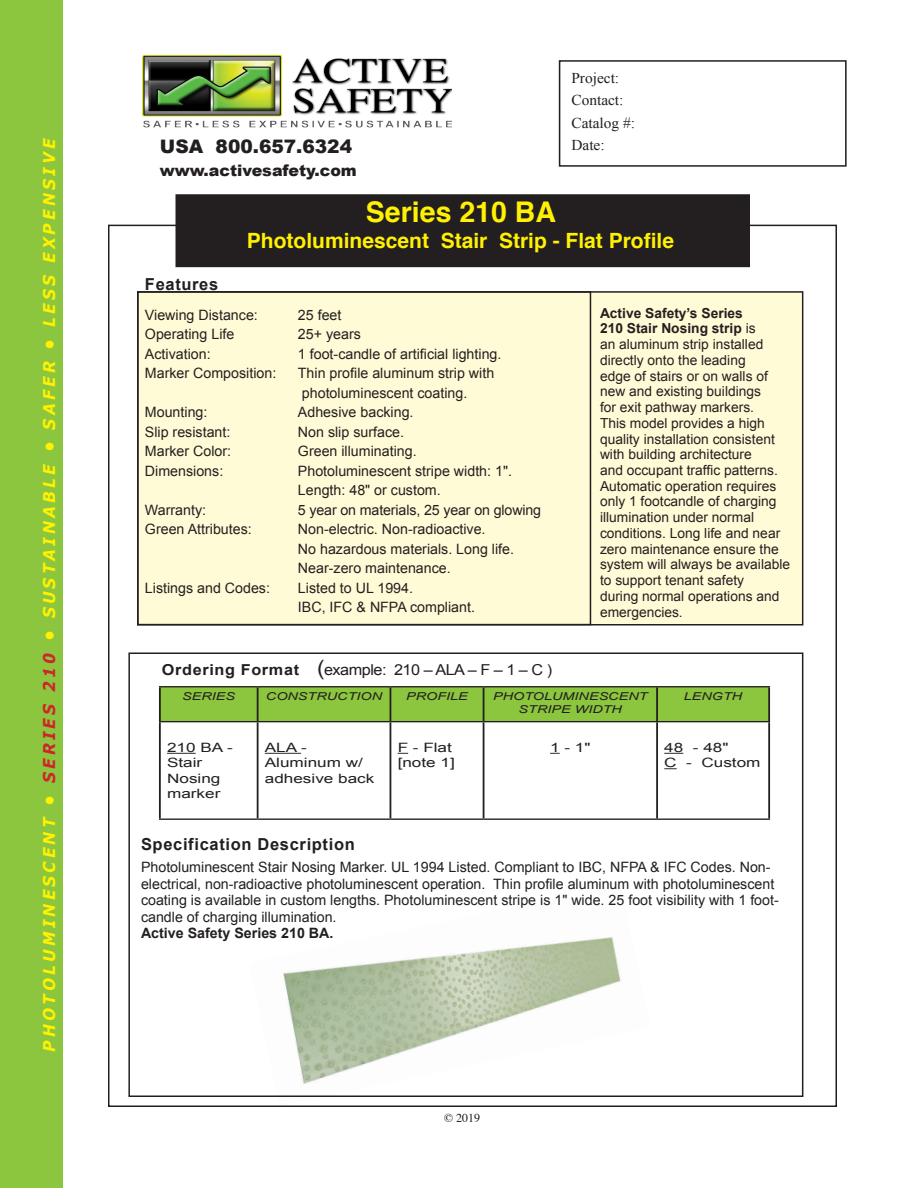
<style>
.page{position:relative;width:918px;height:1188px;background:#fff}
.page>*{position:absolute;margin:0;border:0;box-sizing:border-box;transform-origin:0 0}
.t1{font:700 28.5px "Helvetica";color:#fff101}
.t2{font:700 21px "Helvetica";color:#fff101}
.t3{font:900 18.6px "Arial";color:#231f20}
.t4{font:700 16.5px "Arial";letter-spacing:.04em;color:#231f20}
.t5{font:italic 700 16.35px "Verdana";letter-spacing:.22em;color:#fff101;scale:.93 1}
.t6{font:900 15.9px "Arial";color:#231f20}
.t7{font:15.15px "Arial";letter-spacing:-.03em;color:#231f20;scale:1.08 1}
.t8{font:15px "Times New Roman";color:#231f20}
.t9{font:14.25px/16.5px "Arial";color:#231f20}
.t10{font:700 14.25px "Arial";color:#231f20}
.t11{font:13.8px/15.8px "Arial";color:#231f20}
.t12{font:12.9px/15.5px "Arial";color:#231f20;scale:1.33 1}
.t13{font:12px "Times";color:#231f20}
.t14{font:italic 10.8px "Arial";color:#231f20;scale:1.33 1}
.s1{color:#d1232a}
.s2{font-weight:700}
.s3{font-size:21.15px}
</style>
<div class="page">
<img style="left:283px;top:937px;width:338px;height:147px">
<div style="left:138px;top:292px;width:665px;height:333px;background:#fffbd6"></div>
<div style="left:0;top:0;width:63px;height:1188px;background:#8bc63e"></div>
<div style="left:176px;top:195px;width:573px;height:71px;background:#231f20"></div>
<div style="left:176px;top:194px;width:574px;height:73px;border:2px solid #231f20"></div>
<div style="left:128px;top:652px;width:675px;height:445px;border:2px solid #231f20"></div>
<div style="left:137px;top:291px;width:454px;height:334px;border:2px solid #231f20"></div>
<div style="left:161px;top:688px;width:607px;height:33px;background:#8bc63e"></div>
<hr style="left:159px;top:686px;width:99px;height:2px;background:#231f20">
<hr style="left:159px;top:687px;width:2px;height:34px;background:#231f20">
<hr style="left:258px;top:686px;width:132px;height:2px;background:#231f20">
<hr style="left:257px;top:687px;width:1px;height:34px;background:#231f20">
<hr style="left:390px;top:686px;width:94px;height:2px;background:#231f20">
<hr style="left:390px;top:687px;width:1px;height:34px;background:#231f20">
<hr style="left:484px;top:686px;width:173px;height:2px;background:#231f20">
<hr style="left:483px;top:687px;width:1px;height:34px;background:#231f20">
<hr style="left:657px;top:686px;width:113px;height:2px;background:#231f20">
<hr style="left:656px;top:687px;width:2px;height:34px;background:#231f20">
<hr style="left:768px;top:687px;width:2px;height:34px;background:#231f20">
<hr style="left:159px;top:721px;width:99px;height:1px;background:#231f20">
<hr style="left:159px;top:722px;width:2px;height:97px;background:#231f20">
<hr style="left:258px;top:721px;width:132px;height:1px;background:#231f20">
<hr style="left:257px;top:722px;width:1px;height:97px;background:#231f20">
<hr style="left:390px;top:721px;width:94px;height:1px;background:#231f20">
<hr style="left:390px;top:722px;width:1px;height:97px;background:#231f20">
<hr style="left:484px;top:721px;width:173px;height:1px;background:#231f20">
<hr style="left:483px;top:722px;width:1px;height:97px;background:#231f20">
<hr style="left:657px;top:721px;width:113px;height:1px;background:#231f20">
<hr style="left:656px;top:722px;width:2px;height:97px;background:#231f20">
<hr style="left:768px;top:722px;width:2px;height:97px;background:#231f20">
<hr style="left:159px;top:818px;width:99px;height:2px;background:#231f20">
<hr style="left:258px;top:818px;width:132px;height:2px;background:#231f20">
<hr style="left:390px;top:818px;width:94px;height:2px;background:#231f20">
<hr style="left:484px;top:818px;width:173px;height:2px;background:#231f20">
<hr style="left:657px;top:818px;width:113px;height:2px;background:#231f20">
<svg style="left:167px;top:753px;width:29px;height:1px"></svg>
<hr style="left:265px;top:753px;width:36px;height:1px;background:#231f20">
<svg style="left:664px;top:753px;width:19px;height:1px"></svg>
<svg style="left:664px;top:768px;width:13px;height:1px"></svg>
<img style="left:142px;top:54px;width:310px;height:74px">
<div style="left:559px;top:60px;width:288px;height:107px;border:2px solid #231f20"></div>
<p class="t5" style="left:38px;top:1052px;width:984px;rotate:-90deg">PHOTOLUMINESCENT • <span class="s1">SERIES 210</span> • SUSTAINABLE • SAFER • LESS EXPENSIVE</p>
<p class="t3" style="left:160px;top:133px;width:194px">USA 800.657.6324</p>
<p class="t6" style="left:160px;top:159px;width:198px">www.activesafety.com</p>
<p class="t8" style="left:571px;top:68px;width:49px">Project:</p>
<p class="t8" style="left:571px;top:90px;width:54px">Contact:</p>
<p class="t8" style="left:571px;top:113px;width:65px">Catalog #:</p>
<p class="t8" style="left:571px;top:135px;width:35px">Date:</p>
<p class="t1" style="left:366px;top:189px;width:192px">Series 210 BA</p>
<p class="t2" style="left:247px;top:223px;width:429px">Photoluminescent Stair Strip - Flat Profile</p>
<p class="t4" style="left:145px;top:273px;width:75px">Features</p>
<p class="t9" style="left:145px;top:306px;width:114px">Viewing Distance:</p>
<p class="t9" style="left:298px;top:306px;width:45px">25 feet</p>
<p class="t9" style="left:145px;top:326px;width:91px">Operating Life</p>
<p class="t9" style="left:298px;top:326px;width:64px">25+ years</p>
<p class="t9" style="left:145px;top:345px;width:67px">Activation:</p>
<p class="t9" style="left:298px;top:345px;width:205px">1 foot-candle of artificial lighting.</p>
<p class="t9" style="left:145px;top:365px;width:133px">Marker Composition:</p>
<p class="t9" style="left:298px;top:365px;width:198px">Thin profile aluminum strip with</p>
<p class="t9" style="left:302px;top:384px;width:167px">photoluminescent coating.</p>
<p class="t9" style="left:145px;top:404px;width:64px">Mounting:</p>
<p class="t9" style="left:298px;top:404px;width:117px">Adhesive backing.</p>
<p class="t9" style="left:145px;top:423px;width:87px">Slip resistant:</p>
<p class="t9" style="left:298px;top:423px;width:108px">Non slip surface.</p>
<p class="t9" style="left:145px;top:443px;width:88px">Marker Color:</p>
<p class="t9" style="left:298px;top:443px;width:120px">Green illuminating.</p>
<p class="t9" style="left:145px;top:462px;width:80px">Dimensions:</p>
<p class="t9" style="left:298px;top:461px;width:216px;line-height:19.5px">Photoluminescent stripe width: 1".<br>Length: 48" or custom.</p>
<p class="t9" style="left:145px;top:501px;width:63px">Warranty:</p>
<p class="t9" style="left:298px;top:501px;width:245px">5 year on materials, 25 year on glowing</p>
<p class="t9" style="left:145px;top:521px;width:108px">Green Attributes:</p>
<p class="t9" style="left:298px;top:521px;width:189px">Non-electric. Non-radioactive.</p>
<p class="t9" style="left:298px;top:540px;width:218px">No hazardous materials. Long life.</p>
<p class="t9" style="left:298px;top:560px;width:154px">Near-zero maintenance.</p>
<p class="t9" style="left:145px;top:579px;width:127px">Listings and Codes:</p>
<p class="t9" style="left:298px;top:579px;width:117px">Listed to UL 1994.</p>
<p class="t9" style="left:298px;top:599px;width:179px">IBC, IFC &amp; NFPA compliant.</p>
<p class="t7" style="left:162px;top:660px;width:363px"><span class="s2">Ordering Format</span> <span class="s3">(</span>example: 210 – ALA – F – 1 – C )</p>
<p class="t11" style="left:600px;top:305px;width:192px"><span class="s2">Active Safety’s Series<br>210 Stair Nosing strip</span> is<br>an aluminum strip installed directly onto the leading<br>edge of stairs or on walls of new and existing buildings<br>for exit pathway markers.<br>This model provides a high quality installation consistent with building architecture<br>and occupant traffic patterns.<br>Automatic operation requires only 1 footcandle of charging illumination under normal conditions. Long life and near zero maintenance ensure the system will always be available to support tenant safety<br>during normal operations and emergencies.</p>
<p class="t14" style="left:182px;top:689px;width:41px">SERIES</p>
<p class="t14" style="left:266px;top:689px;width:89px">CONSTRUCTION</p>
<p class="t14" style="left:406px;top:689px;width:48px">PROFILE</p>
<p class="t14" style="left:493px;top:689px;width:118px">PHOTOLUMINESCENT</p>
<p class="t14" style="left:519px;top:702px;width:79px">STRIPE WIDTH</p>
<p class="t14" style="left:684px;top:689px;width:46px">LENGTH</p>
<p class="t12" style="left:167px;top:740px;width:51px">210 BA -</p>
<p class="t12" style="left:167px;top:755px;width:28px">Stair</p>
<p class="t12" style="left:167px;top:771px;width:42px">Nosing marker</p>
<p class="t12" style="left:265px;top:740px;width:75px">ALA -<br>Aluminum w/</p>
<p class="t12" style="left:265px;top:771px;width:84px">adhesive back</p>
<p class="t4" style="left:141px;top:833px;width:215px">Specification Description</p>
<p class="t12" style="left:398px;top:740px;width:44px">F - Flat [note 1]</p>
<p class="t12" style="left:550px;top:740px;width:32px">1 - 1"</p>
<p class="t12" style="left:664px;top:740px;width:50px">48 - 48"</p>
<p class="t12" style="left:664px;top:755px;width:74px">C - Custom</p>
<p class="t9" style="left:141px;top:859px;width:639px">Photoluminescent Stair Nosing Marker. UL 1994 Listed. Compliant to IBC, NFPA &amp; IFC Codes. Non&shy;electrical, non-radioactive photoluminescent operation. Thin profile aluminum with photoluminescent coating is available in custom lengths. Photoluminescent stripe is 1" wide. 25 foot visibility with 1 foot&shy;candle of charging illumination.</p>
<p class="t10" style="left:141px;top:924px;width:194px">Active Safety Series 210 BA.</p>
<p class="t13" style="left:444px;top:1107px;width:38px">© 2019</p>
</div>
